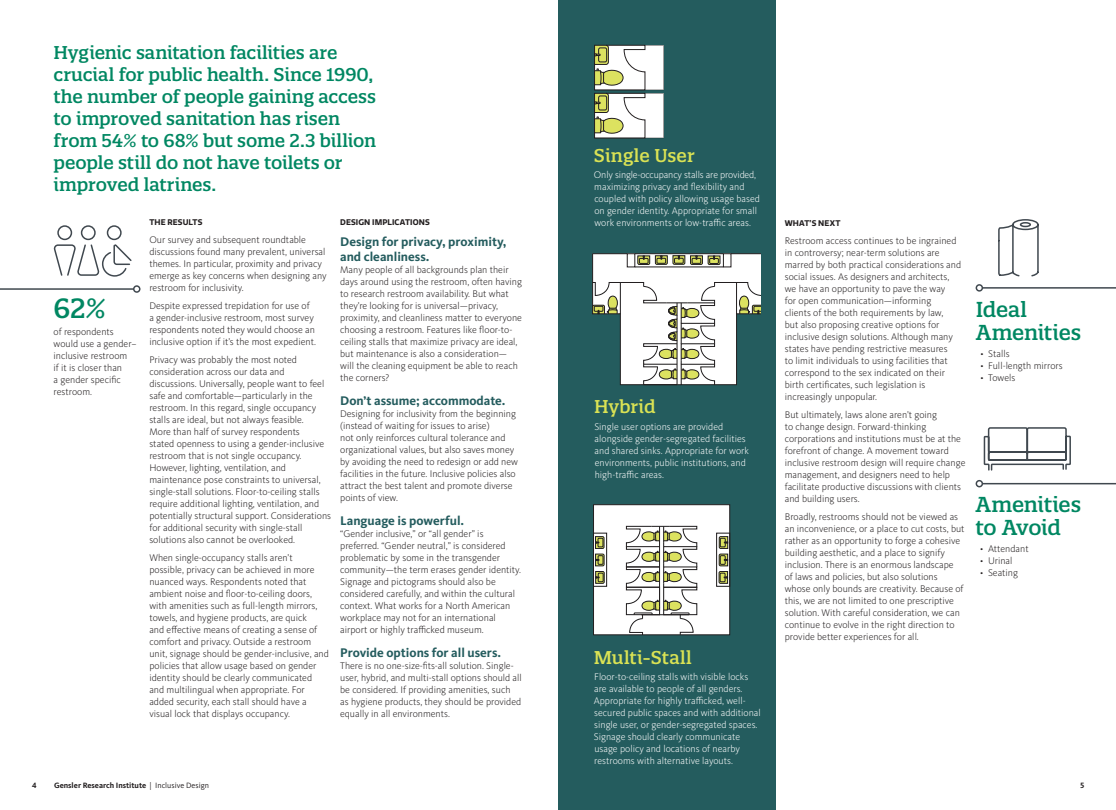
<style>
.page{position:relative;width:1116px;height:810px;background:#fff}
.page>*{position:absolute;margin:0;border:0;box-sizing:border-box;transform-origin:0 0}
.t1{font:500 27px "Quatro Slab";color:#008762}
.t2{font:500 21px/23px "Quatro Slab";letter-spacing:-.01em;color:#008762}
.t3{font:500 18px/22px "Quatro Slab";letter-spacing:-.005em;color:#008762}
.t4{font:500 18px "Quatro Slab";letter-spacing:.005em;color:#dae254}
.t5{font:700 13px/15px "Kievit OT";color:#245c5e}
.t6{font:10px/12px "Kievit OT Light";color:#231f20}
.t7{font:10px/12px "Kievit OT Light";color:#fff}
.t8{font:700 8px "Kievit OT";color:#231f20}
.t9{font:700 8px "Quatro";letter-spacing:.015em;color:#231f20}
.s1{font-weight:400}
</style>
<div class="page">
<div style="left:558px;top:0;width:218px;height:810px;background:#245c5e"></div>
<svg style="left:592px;top:253px;width:168px;height:133px"></svg>
<svg style="left:593px;top:504px;width:137px;height:131px;background:#dcdcd4"></svg>
<div style="left:107px;top:225px;width:15px;height:15px;border:2px solid #40484f;border-radius:50%"></div>
<div style="left:81px;top:225px;width:15px;height:15px;border:2px solid #40484f;border-radius:50%"></div>
<div style="left:57px;top:225px;width:15px;height:15px;border:2px solid #40484f;border-radius:50%"></div>
<svg style="left:54px;top:244px;width:78px;height:33px"></svg>
<svg style="left:998px;top:219px;width:41px;height:58px"></svg>
<svg style="left:983px;top:427px;width:88px;height:44px"></svg>
<svg style="left:594px;top:45px;width:70px;height:93px;background:#d7d9c6"></svg>
<hr style="left:982px;top:287px;width:134px;height:2px;background:#40484f">
<div style="left:976px;top:284px;width:7px;height:8px;border:2px solid #40484f;border-radius:50%"></div>
<hr style="left:982px;top:483px;width:134px;height:1px;background:#40484f">
<div style="left:976px;top:480px;width:7px;height:7px;border:2px solid #40484f;border-radius:50%"></div>
<hr style="left:0;top:288px;width:134px;height:2px;background:#40484f">
<div style="left:133px;top:285px;width:8px;height:8px;border:2px solid #40484f;border-radius:50%"></div>
<h3 class="t3" style="left:54px;top:41px;width:324px">Hygienic sanitation facilities are crucial for public health. Since 1990, the number of people gaining access to improved sanitation has risen from 54% to 68% but some 2.3 billion people still do not have toilets or improved latrines.</h3>
<h1 class="t1" style="left:54px;top:291px;width:54px">62%</h1>
<p class="t6" style="left:54px;top:325px;width:84px">of respondents would use a gender– inclusive restroom<br>if it is closer than<br>a gender specific restroom.</p>
<p class="t9" style="left:149px;top:218px;width:55px">THE RESULTS</p>
<p class="t6" style="left:149px;top:234px;width:179px">Our survey and subsequent roundtable discussions found many prevalent, universal themes. In particular, proximity and privacy emerge as key concerns when designing any restroom for inclusivity.</p>
<p class="t6" style="left:149px;top:300px;width:168px">Despite expressed trepidation for use of a gender-inclusive restroom, most survey respondents noted they would choose an inclusive option if it’s the most expedient.</p>
<p class="t6" style="left:149px;top:354px;width:183px">Privacy was probably the most noted consideration across our data and discussions. Universally, people want to feel safe and comfortable—particularly in the restroom. In this regard, single occupancy stalls are ideal, but not always feasible.<br>More than half of survey respondents<br>stated openness to using a gender-inclusive restroom that is not single occupancy.<br>However, lighting, ventilation, and maintenance pose constraints to universal, single-stall solutions. Floor-to-ceiling stalls require additional lighting, ventilation, and potentially structural support. Considerations for additional security with single-stall solutions also cannot be overlooked.</p>
<p class="t6" style="left:149px;top:552px;width:181px">When single-occupancy stalls aren’t possible, privacy can be achieved in more nuanced ways. Respondents noted that ambient noise and floor-to-ceiling doors, with amenities such as full-length mirrors, towels, and hygiene products, are quick<br>and effective means of creating a sense of comfort and privacy. Outside a restroom unit, signage should be gender-inclusive, and policies that allow usage based on gender identity should be clearly communicated and multilingual when appropriate. For added security, each stall should have a visual lock that displays occupancy.</p>
<p class="t9" style="left:340px;top:218px;width:91px">DESIGN IMPLICATIONS</p>
<h3 class="t5" style="left:340px;top:234px;width:168px">Design for privacy, proximity, and cleanliness.</h3>
<p class="t6" style="left:340px;top:264px;width:183px">Many people of all backgrounds plan their days around using the restroom, often having to research restroom availability. But what they’re looking for is universal—privacy, proximity, and cleanliness matter to everyone choosing a restroom. Features like floor-to&shy;ceiling stalls that maximize privacy are ideal, but maintenance is also a consideration— will the cleaning equipment be able to reach the corners?</p>
<h3 class="t5" style="left:340px;top:393px;width:167px">Don’t assume; accommodate.</h3>
<p class="t6" style="left:340px;top:408px;width:179px">Designing for inclusivity from the beginning (instead of waiting for issues to arise)<br>not only reinforces cultural tolerance and organizational values, but also saves money by avoiding the need to redesign or add new facilities in the future. Inclusive policies also attract the best talent and promote diverse points of view.</p>
<h3 class="t5" style="left:340px;top:513px;width:126px">Language is powerful.</h3>
<p class="t6" style="left:340px;top:528px;width:182px">“Gender inclusive,” or “all gender” is preferred. “Gender neutral,” is considered problematic by some in the transgender community—the term erases gender identity.<br>Signage and pictograms should also be considered carefully, and within the cultural context. What works for a North American workplace may not for an international airport or highly trafficked museum.</p>
<h3 class="t5" style="left:340px;top:645px;width:163px">Provide options for all users.</h3>
<p class="t6" style="left:340px;top:660px;width:183px">There is no one-size-fits-all solution. Single&shy;user, hybrid, and multi-stall options should all be considered. If providing amenities, such<br>as hygiene products, they should be provided equally in all environments.</p>
<h3 class="t4" style="left:594px;top:144px;width:102px">Single User</h3>
<p class="t7" style="left:594px;top:169px;width:167px">Only single-occupancy stalls are provided, maximizing privacy and flexibility and coupled with policy allowing usage based on gender identity. Appropriate for small work environments or low-traffic areas.</p>
<h3 class="t4" style="left:594px;top:395px;width:63px">Hybrid</h3>
<p class="t7" style="left:594px;top:421px;width:156px">Single user options are provided alongside gender-segregated facilities and shared sinks. Appropriate for work environments, public institutions, and high-traffic areas.</p>
<h3 class="t4" style="left:594px;top:646px;width:100px">Multi-Stall</h3>
<p class="t7" style="left:594px;top:671px;width:169px">Floor-to-ceiling stalls with visible locks are available to people of all genders.<br>Appropriate for highly trafficked, well&shy;secured public spaces and with additional single user, or gender-segregated spaces.<br>Signage should clearly communicate usage policy and locations of nearby restrooms with alternative layouts.</p>
<p class="t9" style="left:785px;top:218px;width:57px">WHAT’S NEXT</p>
<p class="t6" style="left:785px;top:235px;width:178px">Restroom access continues to be ingrained in controversy; near-term solutions are marred by both practical considerations and social issues. As designers and architects, we have an opportunity to pave the way<br>for open communication—informing<br>clients of the both requirements by law,<br>but also proposing creative options for inclusive design solutions. Although many states have pending restrictive measures<br>to limit individuals to using facilities that correspond to the sex indicated on their birth certificates, such legislation is increasingly unpopular.</p>
<p class="t6" style="left:785px;top:409px;width:182px">But ultimately, laws alone aren’t going<br>to change design. Forward-thinking corporations and institutions must be at the forefront of change. A movement toward inclusive restroom design will require change management, and designers need to help facilitate productive discussions with clients and building users.</p>
<p class="t6" style="left:785px;top:511px;width:181px">Broadly, restrooms should not be viewed as an inconvenience, or a place to cut costs, but rather as an opportunity to forge a cohesive building aesthetic, and a place to signify inclusion. There is an enormous landscape<br>of laws and policies, but also solutions whose only bounds are creativity. Because of this, we are not limited to one prescriptive solution. With careful consideration, we can continue to evolve in the right direction to provide better experiences for all.</p>
<h2 class="t2" style="left:976px;top:298px;width:107px">Ideal<br>Amenities</h2>
<p class="t6" style="left:980px;top:347px;width:31px">• Stalls</p>
<p class="t6" style="left:980px;top:359px;width:84px">• Full-length mirrors</p>
<p class="t6" style="left:980px;top:371px;width:36px">• Towels</p>
<h2 class="t2" style="left:976px;top:493px;width:107px">Amenities to Avoid</h2>
<p class="t6" style="left:980px;top:543px;width:50px">• Attendant</p>
<p class="t6" style="left:980px;top:555px;width:34px">• Urinal</p>
<p class="t6" style="left:980px;top:567px;width:39px">• Seating</p>
<p class="t8" style="left:32px;top:781px;width:6px">4</p>
<p class="t8" style="left:54px;top:781px;width:156px">Gensler Research Institute <span class="s1">| Inclusive Design</span></p>
<p class="t8" style="left:1080px;top:781px;width:6px">5</p>
</div>
